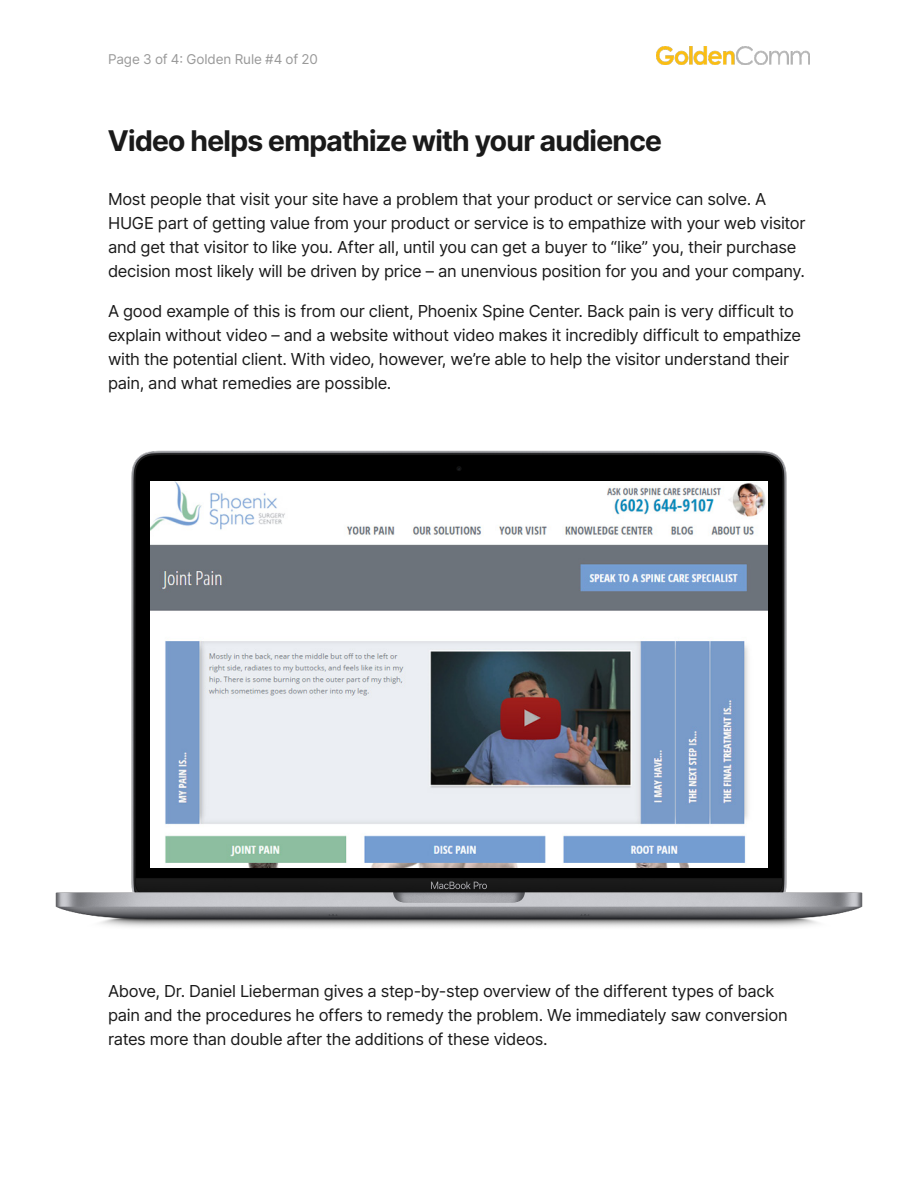
<style>
.page{position:relative;width:918px;height:1188px;background:#fff}
.page>*{position:absolute;margin:0;border:0;box-sizing:border-box;transform-origin:0 0}
.t1{font:700 28.5px "Inter Tight";color:#1a1a1a}
.t2{font:16.5px/24px "Inter";letter-spacing:-.02em;color:#1a1a1a}
.t3{font:13.5px "Inter";letter-spacing:-.005em;color:#999}
</style>
<div class="page">
<img style="left:656px;top:46px;width:154px;height:19px">
<img style="left:55px;top:450px;width:808px;height:477px">
<img style="left:150px;top:482px;width:617px;height:385px">
<p class="t3" style="left:108px;top:49px;width:211px">Page 3 of 4: Golden Rule #4 of 20</p>
<p class="t1" style="left:108px;top:119px;width:555px">Video helps empathize with your audience</p>
<p class="t2" style="left:108px;top:186px;width:699px">Most people that visit your site have a problem that your product or service can solve. A HUGE part of getting value from your product or service is to empathize with your web visitor and get that visitor to like you. After all, until you can get a buyer to “like” you, their purchase decision most likely will be driven by price – an unenvious position for you and your company.</p>
<p class="t2" style="left:108px;top:299px;width:695px">A good example of this is from our client, Phoenix Spine Center. Back pain is very difficult to explain without video – and a website without video makes it incredibly difficult to empathize with the potential client. With video, however, we’re able to help the visitor understand their pain, and what remedies are possible.</p>
<p class="t2" style="left:108px;top:978px;width:681px">Above, Dr. Daniel Lieberman gives a step-by-step overview of the different types of back pain and the procedures he offers to remedy the problem. We immediately saw conversion rates more than double after the additions of these videos.</p>
</div>
